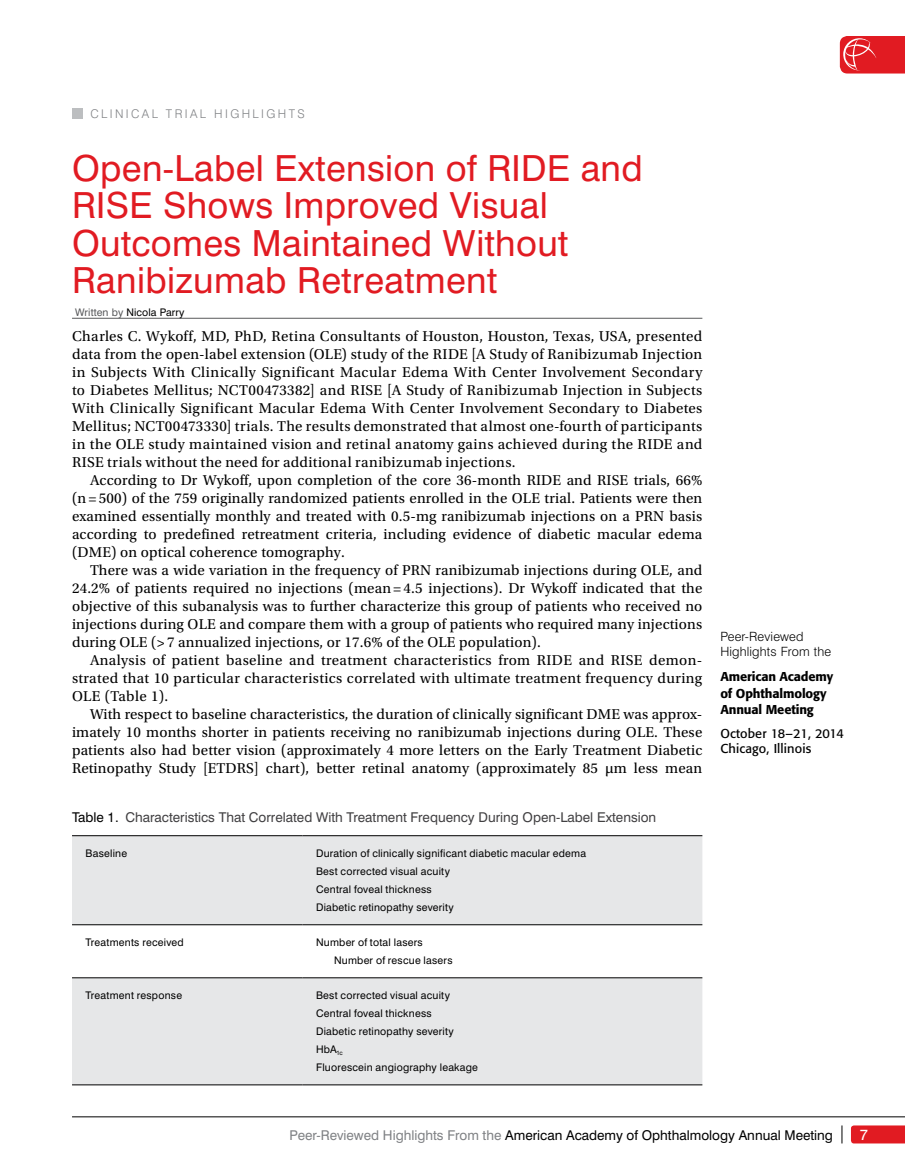
<style>
.page{position:relative;width:905px;height:1175px;background:#fff}
.page>*{position:absolute;margin:0;border:0;box-sizing:border-box;transform-origin:0 0}
.t1{font:36px/37.5px "Swiss 721 BT";letter-spacing:.01em;color:#e11b22}
.t2{font:15px/18px "Utopia Std";letter-spacing:.01em;color:#000;text-align:justify}
.t3{font:15px "Swiss 721 BT";color:#fff}
.t4{font:13.5px "Swiss 721 BT";color:#414042}
.t5{font:13.5px "Swiss 721 BT";color:#000}
.t6{font:500 12.75px/16.5px "Formata";letter-spacing:-.01em;color:#000}
.t7{font:12.75px/15px "Formata";letter-spacing:.01em;color:#000}
.t8{font:300 12.75px/15px "Swiss 721 BT";letter-spacing:.01em;color:#000}
.t9{font:300 12px "Swiss 721 BT";color:#808285}
.t10{font:10.5px/18px "Swiss 721 BT";letter-spacing:.02em;color:#000}
.s1{color:#58595b}
.s2{color:#000}
.s3{color:#808285}
</style>
<div class="page">
<div style="left:72px;top:108px;width:10px;height:10px;background:#bcbec0"></div>
<svg style="left:839px;top:36px;width:65px;height:38px;background:#e4343a"></svg>
<hr style="left:72px;top:1116px;width:832px;height:1px;background:#000">
<svg style="left:841px;top:1125px;width:1px;height:18px"></svg>
<svg style="left:851px;top:1125px;width:53px;height:18px"></svg>
<hr style="left:72px;top:318px;width:630px;height:1px;background:#58595b">
<svg style="left:72px;top:836px;width:630px;height:248px;fill:#e6e7e8"></svg>
<hr style="left:72px;top:924px;width:230px;height:1px;background:#000">
<hr style="left:302px;top:924px;width:400px;height:1px;background:#000">
<hr style="left:72px;top:977px;width:230px;height:1px;background:#000">
<hr style="left:302px;top:977px;width:400px;height:1px;background:#000">
<hr style="left:72px;top:1084px;width:230px;height:1px;background:#000">
<hr style="left:302px;top:1084px;width:400px;height:1px;background:#000">
<hr style="left:72px;top:835px;width:230px;height:1px;background:#000">
<hr style="left:302px;top:835px;width:400px;height:1px;background:#000">
<p class="t9" style="left:90px;top:107px;width:20px">Clinical</p>
<p class="t9" style="left:166px;top:107px;width:18px">Trial</p>
<p class="t9" style="left:214px;top:107px;width:21px">Highlights</p>
<h1 class="t1" style="left:72px;top:149px;width:572px">Open-Label Extension of RIDE and<br>RISE Shows Improved Visual<br>Outcomes Maintained Without<br>Ranibizumab Retreatment</h1>
<p class="t10" style="left:75px;top:303px;width:111px"><span class="s1">Written by</span> Nicola Parry</p>
<p class="t2" style="left:72px;top:327px;width:632px">Charles C. Wykoff, MD, PhD, Retina Consultants of Houston, Houston, Texas, USA, presented data from the open-label extension (OLE) study of the RIDE [A Study of Ranibizumab Injection in Subjects With Clinically Significant Macular Edema With Center Involvement Secondary to Diabetes Mellitus; NCT00473382] and RISE [A Study of Ranibizumab Injection in Subjects With Clinically Significant Macular Edema With Center Involvement Secondary to Diabetes Mellitus; NCT00473330] trials. The results demonstrated that almost one-fourth of participants in the OLE study maintained vision and retinal anatomy gains achieved during the RIDE and RISE trials without the need for additional ranibizumab injections.</p>
<p class="t2" style="left:72px;top:471px;width:632px;text-indent:18px">According to Dr Wykoff, upon completion of the core 36-month RIDE and RISE trials, 66% (n= 500) of the 759 originally randomized patients enrolled in the OLE trial. Patients were then examined essentially monthly and treated with 0.5-mg ranibizumab injections on a PRN basis according to predefined retreatment criteria, including evidence of diabetic macular edema (DME) on optical coherence tomography.</p>
<p class="t2" style="left:72px;top:561px;width:632px;text-indent:18px">There was a wide variation in the frequency of PRN ranibizumab injections during OLE, and 24.2% of patients required no injections (mean= 4.5 injections). Dr Wykoff indicated that the objective of this subanalysis was to further characterize this group of patients who received no injections during OLE and compare them with a group of patients who required many injections during OLE (&gt; 7 annualized injections, or 17.6% of the OLE population).</p>
<p class="t2" style="left:72px;top:651px;width:631px;text-indent:18px">Analysis of patient baseline and treatment characteristics from RIDE and RISE demon&shy;strated that 10 particular characteristics correlated with ultimate treatment frequency during OLE (Table 1).</p>
<p class="t2" style="left:72px;top:705px;width:632px;text-indent:18px">With respect to baseline characteristics, the duration of clinically significant DME was approx&shy;imately 10 months shorter in patients receiving no ranibizumab injections during OLE. These patients also had better vision (approximately 4 more letters on the Early Treatment Diabetic Retinopathy Study [ETDRS] chart), better retinal anatomy (approximately 85 μm less mean</p>
<p class="t4" style="left:72px;top:809px;width:585px"><span class="s2">Table 1.</span> Characteristics That Correlated With Treatment Frequency During Open-Label Extension</p>
<p class="t10" style="left:86px;top:844px;width:43px">Baseline</p>
<p class="t10" style="left:316px;top:844px;width:271px">Duration of clinically significant diabetic macular edema Best corrected visual acuity<br>Central foveal thickness<br>Diabetic retinopathy severity</p>
<p class="t10" style="left:86px;top:933px;width:100px">Treatments received</p>
<p class="t10" style="left:334px;top:933px;width:120px;text-indent:-18px">Number of total lasers<br>Number of rescue lasers</p>
<p class="t10" style="left:86px;top:986px;width:98px">Treatment response</p>
<p class="t10" style="left:316px;top:986px;width:163px">Best corrected visual acuity<br>Central foveal thickness<br>Diabetic retinopathy severity<br>HbA<sub>1c<br></sub>Fluorescein angiography leakage</p>
<p class="t8" style="left:720px;top:628px;width:112px">Peer-Reviewed<br>Highlights From the</p>
<p class="t6" style="left:720px;top:668px;width:114px">American Academy of Ophthalmology<br>Annual Meeting</p>
<p class="t7" style="left:720px;top:726px;width:125px">October 18–21, 2014<br>Chicago, Illinois</p>
<p class="t5" style="left:289px;top:1126px;width:545px"><span class="s3">Peer-Reviewed Highlights From the</span> American Academy of Ophthalmology Annual Meeting</p>
<p class="t3" style="left:860px;top:1125px;width:10px">7</p>
</div>
